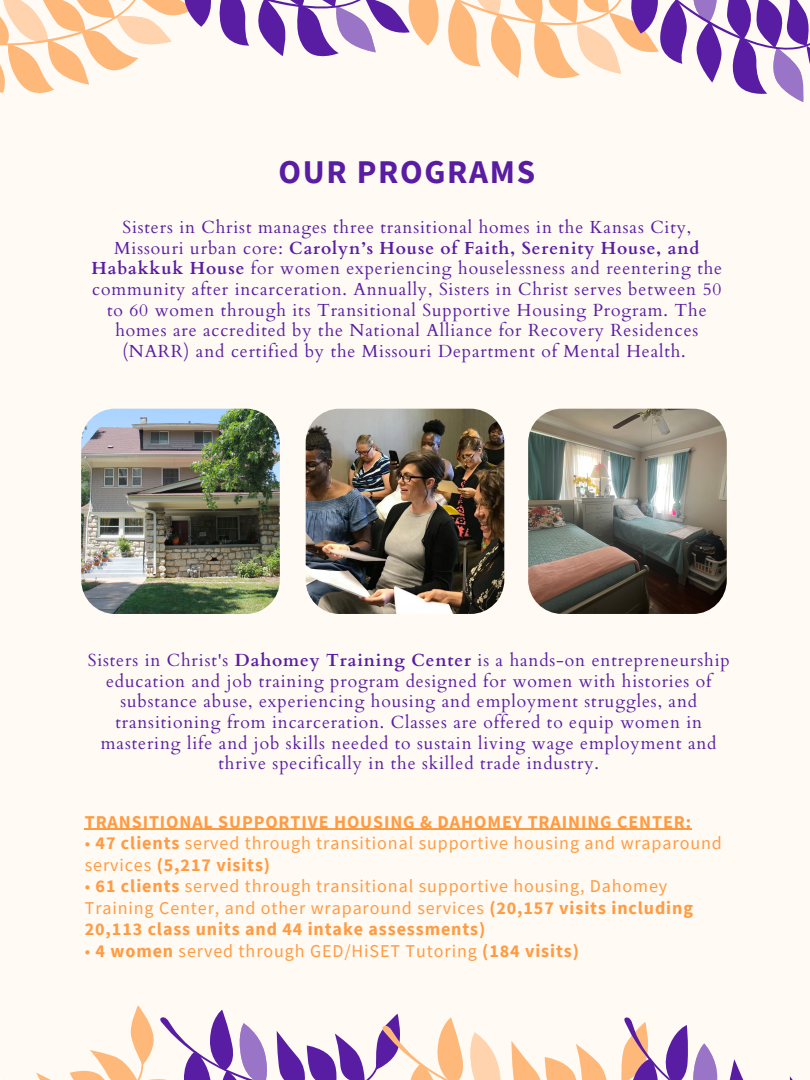
<style>
.page{position:relative;width:810px;height:1080px;background:#fffaf3}
.page>*{position:absolute;margin:0;border:0;box-sizing:border-box;transform-origin:0 0}
.t1{font:700 33.12px "Source Sans Pro";letter-spacing:.05em;color:#591da3}
.t2{font:18px/21.6px "Source Sans Pro";letter-spacing:.05em;color:#ff9b42}
.t3{font:700 18px "Source Sans Pro";letter-spacing:.05em;color:#ff9b42}
.t4{font:17.5px/20.6px "Cardo";letter-spacing:.05em;color:#591da3;text-align:center}
.s1{font-weight:700}
</style>
<div class="page">
<svg style="left:0;top:0;width:810px;height:102px"></svg>
<svg style="left:3px;top:1005px;width:790px;height:75px"></svg>
<img style="left:528px;top:409px;width:199px;height:205px;border-radius:34px">
<img style="left:81px;top:409px;width:199px;height:205px;border-radius:34px">
<img style="left:306px;top:409px;width:198px;height:205px;border-radius:34px">
<hr style="left:85px;top:828px;width:607px;height:2px;background:#ff9b42">
<h1 class="t1" style="left:279px;top:150px;width:258px">OUR PROGRAMS</h1>
<p class="t4" style="left:92px;top:217px;width:632px">Sisters in Christ manages three transitional homes in the Kansas City, Missouri urban core: <span class="s1">Carolyn’s House of Faith, Serenity House, and Habakkuk House</span> for women experiencing houselessness and reentering the community after incarceration. Annually, Sisters in Christ serves between 50 to 60 women through its Transitional Supportive Housing Program. The homes are accredited by the National Alliance for Recovery Residences (NARR) and certified by the Missouri Department of Mental Health.</p>
<p class="t4" style="left:88px;top:650px;width:644px">Sisters in Christ's <span class="s1">Dahomey Training Center</span> is a hands-on entrepreneurship education and job training program designed for women with histories of substance abuse, experiencing housing and employment struggles, and transitioning from incarceration. Classes are offered to equip women in mastering life and job skills needed to sustain living wage employment and thrive specifically in the skilled trade industry.</p>
<p class="t3" style="left:85px;top:810px;width:608px">TRANSITIONAL SUPPORTIVE HOUSING &amp; DAHOMEY TRAINING CENTER:</p>
<p class="t2" style="left:85px;top:832px;width:639px">• <span class="s1">47 clients</span> served through transitional supportive housing and wraparound services <span class="s1">(5,217 visits)</span></p>
<p class="t2" style="left:85px;top:875px;width:610px">• <span class="s1">61 clients</span> served through transitional supportive housing, Dahomey<br>Training Center, and other wraparound services <span class="s1">(20,157 visits including<br>20,113 class units and 44 intake assessments)</span></p>
<p class="t2" style="left:85px;top:940px;width:496px">• <span class="s1">4 women</span> served through GED/HiSET Tutoring <span class="s1">(184 visits)</span></p>
</div>
